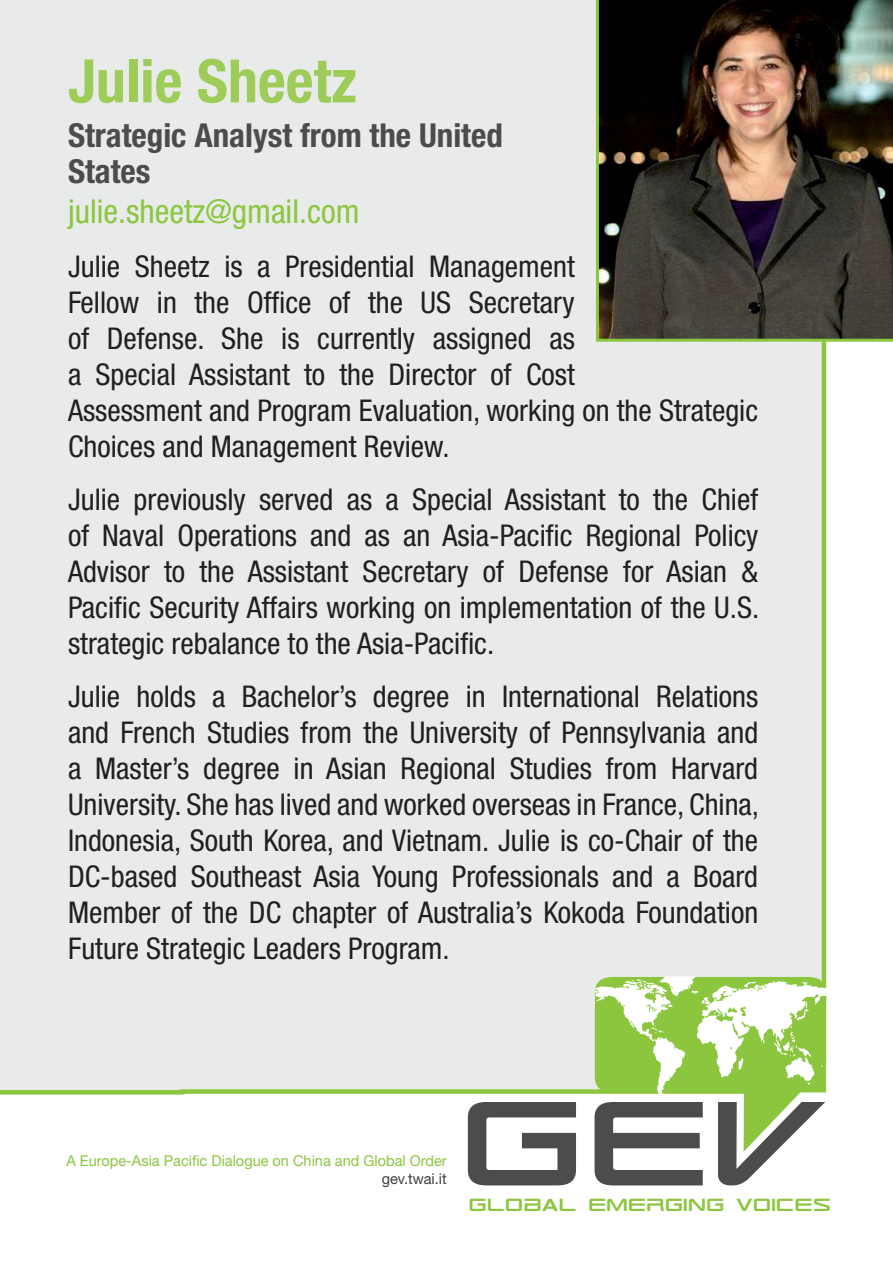
<style>
.page{position:relative;width:893px;height:1263px;background:#fff}
.page>*{position:absolute;margin:0;border:0;box-sizing:border-box;transform-origin:0 0}
.t1{font:700 condensed 60px "Helvetica Neue LT Std";color:#9dcd58}
.t2{font:700 condensed 33px/36px "Helvetica Neue LT Std";color:#4b4c4d}
.t3{font:condensed 33px "Helvetica Neue LT Std";color:#8bc63e}
.t4{font:condensed 30px/36px "Helvetica Neue LT Std";color:#231f20;text-align:justify}
.t5{font:23.1px "TR 909";color:#8bc63e}
.t6{font:15px "Helvetica Neue LT Std";color:#8bc63e}
.t7{font:15px "Helvetica Neue LT Std";color:#3e3e3f}
</style>
<div class="page">
<div style="left:0;top:0;width:827px;height:1095px;background:#e8ebea"></div>
<svg style="left:468px;top:976px;width:359px;height:209px"></svg>
<img style="left:596px;top:0;width:297px;height:342px">
<p class="t1" style="left:68px;top:45px;width:290px">Julie Sheetz</p>
<p class="t2" style="left:68px;top:117px;width:436px">Strategic Analyst from the United<br>States</p>
<p class="t3" style="left:68px;top:192px;width:293px">julie.sheetz@gmail.com</p>
<p class="t4" style="left:68px;top:248px;width:692px;text-align:left">Julie Sheetz is a Presidential Management<br>Fellow in the Office of the US Secretary<br>of Defense. She is currently assigned as<br>a Special Assistant to the Director of Cost<br>Assessment and Program Evaluation, working on the Strategic Choices and Management Review.</p>
<p class="t4" style="left:68px;top:481px;width:693px">Julie previously served as a Special Assistant to the Chief of Naval Operations and as an Asia-Pacific Regional Policy Advisor to the Assistant Secretary of Defense for Asian &amp; Pacific Security Affairs working on implementation of the U.S. strategic rebalance to the Asia-Pacific.</p>
<p class="t4" style="left:68px;top:678px;width:693px">Julie holds a Bachelor’s degree in International Relations and French Studies from the University of Pennsylvania and a Master’s degree in Asian Regional Studies from Harvard University. She has lived and worked overseas in France, China, Indonesia, South Korea, and Vietnam. Julie is co-Chair of the DC-based Southeast Asia Young Professionals and a Board Member of the DC chapter of Australia’s Kokoda Foundation Future Strategic Leaders Program.</p>
<p class="t6" style="left:66px;top:1151px;width:382px">A Europe-Asia Pacific Dialogue on China and Global Order</p>
<p class="t7" style="left:382px;top:1169px;width:66px">gev.twai.it</p>
<p class="t5" style="left:468px;top:1190px;width:364px">GLOBAL EMERGING VOICES</p>
</div>
